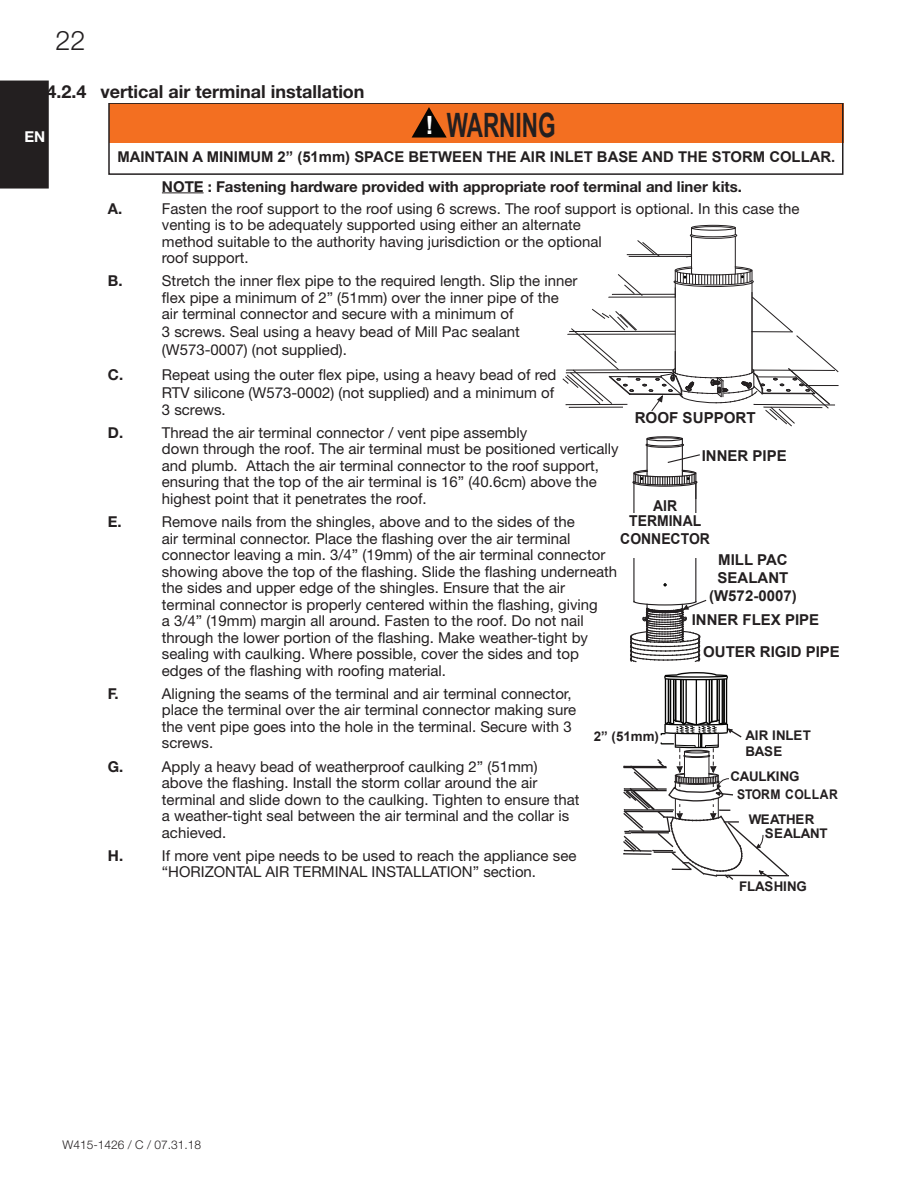
<style>
.page{position:relative;width:918px;height:1188px;background:#fff}
.page>*{position:absolute;margin:0;border:0;box-sizing:border-box;transform-origin:0 0}
.t1{font:700 33.6px "Arial Narrow";color:#231f20;scale:.82 1}
.t2{font:300 27px "Helvetica Neue";color:#231f20}
.t3{font:700 18px "Helvetica Neue";color:#231f20}
.t4{font:700 15.15px "Arial";color:#231f20}
.t5{font:15px/16.5px "Helvetica Neue";color:#231f20}
.t6{font:700 15px "Helvetica Neue";color:#231f20}
.t7{font:700 15px/18px "Arial";color:#231f20;text-align:center}
.t8{font:700 15px/14.7px "Arial";color:#231f20;text-align:center;scale:.93 1}
.t9{font:700 15px "Helvetica Neue";color:#fff}
.t10{font:700 14.85px "Arial";color:#231f20}
.t11{font:700 13.35px/14.7px "Arial";letter-spacing:-.01em;color:#231f20}
.t12{font:700 13.35px "Arial";letter-spacing:.045em;color:#231f20;scale:.91 1}
.t13{font:300 12px "Helvetica Neue";color:#231f20}
.s1{font-family:"Arial";font-size:25.2px;color:#fff}
</style>
<div class="page">
<div style="left:0;top:81px;width:49px;height:108px;background:#231f20"></div>
<hr style="left:665px;top:679px;width:1px;height:45px;background:#050504">
<hr style="left:726px;top:679px;width:1px;height:45px;background:#050504">
<svg style="left:664px;top:672px;width:64px;height:9px"></svg>
<hr style="left:683px;top:680px;width:1px;height:45px;background:#050504">
<hr style="left:709px;top:680px;width:1px;height:45px;background:#050504">
<hr style="left:696px;top:680px;width:1px;height:45px;background:#050504">
<hr style="left:706px;top:680px;width:1px;height:42px;background:#050504">
<hr style="left:685px;top:680px;width:2px;height:42px;background:#050504">
<hr style="left:680px;top:680px;width:2px;height:42px;background:#050504">
<hr style="left:717px;top:679px;width:1px;height:42px;background:#050504">
<hr style="left:719px;top:679px;width:1px;height:45px;background:#050504">
<hr style="left:673px;top:679px;width:1px;height:45px;background:#050504">
<hr style="left:722px;top:679px;width:1px;height:44px;background:#050504">
<hr style="left:670px;top:679px;width:1px;height:44px;background:#050504">
<hr style="left:711px;top:680px;width:2px;height:42px;background:#050504">
<hr style="left:723px;top:679px;width:2px;height:44px;background:#050504">
<hr style="left:675px;top:679px;width:1px;height:42px;background:#050504">
<hr style="left:668px;top:679px;width:1px;height:43px;background:#050504">
<svg style="left:623px;top:719px;width:166px;height:161px"></svg>
<hr style="left:633px;top:483px;width:2px;height:119px;background:#231f20">
<hr style="left:695px;top:483px;width:1px;height:119px;background:#231f20">
<div style="left:647px;top:436px;width:36px;height:5px;border:1px solid #231f20;border-radius:50%"></div>
<svg style="left:632px;top:437px;width:68px;height:61px"></svg>
<svg style="left:630px;top:599px;width:77px;height:64px"></svg>
<div style="left:622px;top:513px;width:87px;height:45px;background:#fff"></div>
<hr style="left:627px;top:254px;width:64px;height:1px;background:#231f20">
<hr style="left:629px;top:256px;width:62px;height:1px;background:#231f20">
<svg style="left:637px;top:240px;width:23px;height:17px"></svg>
<hr style="left:735px;top:237px;width:1px;height:37px;background:#231f20">
<hr style="left:691px;top:237px;width:1px;height:37px;background:#231f20">
<div style="left:691px;top:225px;width:45px;height:6px;border:1px solid #231f20;border-radius:50%"></div>
<svg style="left:690px;top:226px;width:47px;height:13px"></svg>
<svg style="left:562px;top:266px;width:277px;height:161px"></svg>
<div style="left:109px;top:103px;width:735px;height:40px;background:#f36f21"></div>
<svg style="left:412px;top:107px;width:35px;height:31px"></svg>
<div style="left:108px;top:103px;width:736px;height:72px;border:2px solid #231f20"></div>
<hr style="left:162px;top:192px;width:42px;height:1px;background:#231f20">
<h2 class="t2" style="left:56px;top:18px;width:32px">22</h2>
<p class="t3" style="left:46px;top:78px;width:320px">4.2.4 vertical air terminal installation</p>
<p class="t9" style="left:24px;top:125px;width:22px">EN</p>
<p class="t1" style="left:426px;top:100px;width:160px"><span class="s1">!</span> WARNING</p>
<p class="t10" style="left:117px;top:147px;width:720px">MAINTAIN A MINIMUM 2” (51mm) SPACE BETWEEN THE AIR INLET BASE AND THE STORM COLLAR.</p>
<p class="t6" style="left:162px;top:175px;width:582px">NOTE : Fastening hardware provided with appropriate roof terminal and liner kits.</p>
<p class="t6" style="left:108px;top:197px;width:16px">A.</p>
<p class="t5" style="left:162px;top:201px;width:639px">Fasten the roof support to the roof using 6 screws. The roof support is optional. In this case the venting is to be adequately supported using either an alternate<br>method suitable to the authority having jurisdiction or the optional<br>roof support.</p>
<p class="t6" style="left:108px;top:269px;width:16px">B.</p>
<p class="t5" style="left:162px;top:274px;width:417px">Stretch the inner flex pipe to the required length. Slip the inner flex pipe a minimum of 2” (51mm) over the inner pipe of the air terminal connector and secure with a minimum of</p>
<p class="t5" style="left:162px;top:324px;width:360px;line-height:18px">3 screws. Seal using a heavy bead of Mill Pac sealant (W573-0007) (not supplied).</p>
<p class="t6" style="left:108px;top:363px;width:17px">C.</p>
<p class="t5" style="left:162px;top:367px;width:396px;line-height:18px">Repeat using the outer flex pipe, using a heavy bead of red<br>RTV silicone (W573-0002) (not supplied) and a minimum of</p>
<p class="t5" style="left:162px;top:402px;width:65px">3 screws.</p>
<p class="t6" style="left:108px;top:421px;width:17px">D.</p>
<p class="t5" style="left:162px;top:425px;width:458px">Thread the air terminal connector / vent pipe assembly<br>down through the roof. The air terminal must be positioned vertically and plumb. Attach the air terminal connector to the roof support, ensuring that the top of the air terminal is 16” (40.6cm) above the highest point that it penetrates the roof.</p>
<p class="t6" style="left:108px;top:510px;width:15px">E.</p>
<p class="t5" style="left:162px;top:514px;width:457px">Remove nails from the shingles, above and to the sides of the<br>air terminal connector. Place the flashing over the air terminal connector leaving a min. 3/4” (19mm) of the air terminal connector showing above the top of the flashing. Slide the flashing underneath the sides and upper edge of the shingles. Ensure that the air terminal connector is properly centered within the flashing, giving<br>a 3/4” (19mm) margin all around. Fasten to the roof. Do not nail through the lower portion of the flashing. Make weather-tight by sealing with caulking. Where possible, cover the sides and top edges of the flashing with roofing material.</p>
<p class="t6" style="left:108px;top:682px;width:12px">F.</p>
<p class="t5" style="left:162px;top:686px;width:416px">Aligning the seams of the terminal and air terminal connector, place the terminal over the air terminal connector making sure the vent pipe goes into the hole in the terminal. Secure with 3 screws.</p>
<p class="t6" style="left:108px;top:755px;width:17px">G.</p>
<p class="t5" style="left:162px;top:759px;width:419px">Apply a heavy bead of weatherproof caulking 2” (51mm) above the flashing. Install the storm collar around the air terminal and slide down to the caulking. Tighten to ensure that a weather-tight seal between the air terminal and the collar is achieved.</p>
<p class="t6" style="left:108px;top:844px;width:17px">H.</p>
<p class="t5" style="left:162px;top:848px;width:416px">If more vent pipe needs to be used to reach the appliance see “HORIZONTAL AIR TERMINAL INSTALLATION” section.</p>
<p class="t4" style="left:635px;top:407px;width:123px">ROOF SUPPORT</p>
<p class="t7" style="left:702px;top:447px;width:87px">INNER PIPE</p>
<p class="t8" style="left:629px;top:499px;width:79px">AIR<br>TERMINAL</p>
<p class="t8" style="left:620px;top:531px;width:98px">CONNECTOR</p>
<p class="t7" style="left:709px;top:551px;width:89px">MILL PAC<br>SEALANT (W572-0007)</p>
<p class="t7" style="left:692px;top:612px;width:129px">INNER FLEX PIPE</p>
<p class="t7" style="left:703px;top:644px;width:138px">OUTER RIGID PIPE</p>
<p class="t11" style="left:594px;top:730px;width:67px">2” (51mm)</p>
<p class="t11" style="left:746px;top:728px;width:67px;line-height:16px">AIR INLET<br>BASE</p>
<p class="t11" style="left:731px;top:769px;width:71px">CAULKING</p>
<p class="t11" style="left:765px;top:812px;width:64px;text-indent:-16px">WEATHER<br>SEALANT</p>
<p class="t12" style="left:737px;top:785px;width:112px">STORM COLLAR</p>
<p class="t13" style="left:63px;top:1135px;width:140px">W415-1426 / C / 07.31.18</p>
<p class="t11" style="left:739px;top:880px;width:69px">FLASHING</p>
</div>
